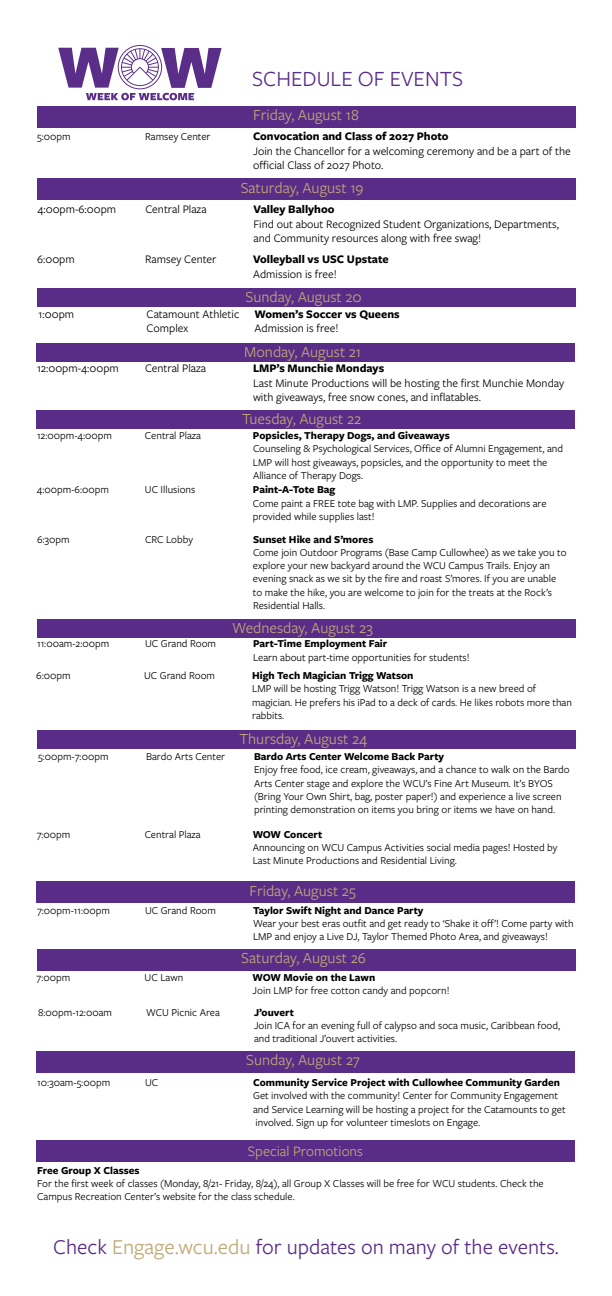
<style>
.page{position:relative;width:612px;height:1296px;background:#fff}
.page>*{position:absolute;margin:0;border:0;box-sizing:border-box;transform-origin:0 0}
.t1{font:22.5px "Freight Sans Pro";color:#592c88}
.t2{font:22px "Freight Sans Pro";color:#592c88}
.t3{font:16px "Freight Sans Pro";color:#c1a875}
.t4{font:15px "Freight Sans Pro";color:#c1a875}
.t5{font:12px/14.4px "Freight Sans Pro";color:#000}
.t6{font:700 12px "Freight Sans Pro";color:#000}
.t7{font:11px/13.2px "Freight Sans Pro";color:#000}
.t8{font:700 11px "Freight Sans Pro";color:#000}
.t9{font:11px/13.2px "Freight Sans Pro";letter-spacing:-.005em;color:#000101}
.t10{font:700 11px "Freight Sans Pro";color:#000101}
.s1{color:#c1a875}
</style>
<div class="page">
<div style="left:36px;top:343px;width:539px;height:18px;background:#592c88"></div>
<div style="left:37px;top:619px;width:539px;height:18px;background:#592c88"></div>
<div style="left:37px;top:179px;width:539px;height:21px;background:#592c88"></div>
<div style="left:37px;top:731px;width:539px;height:18px;background:#592c88"></div>
<div style="left:36px;top:881px;width:539px;height:22px;background:#592c88"></div>
<div style="left:37px;top:949px;width:539px;height:21px;background:#592c88"></div>
<div style="left:36px;top:411px;width:539px;height:18px;background:#592c88"></div>
<div style="left:37px;top:106px;width:539px;height:21px;background:#592c88"></div>
<div style="left:36px;top:1140px;width:539px;height:22px;background:#592c88"></div>
<svg style="left:58px;top:45px;width:164px;height:55px"></svg>
<div style="left:36px;top:1051px;width:539px;height:21px;background:#592c88"></div>
<div style="left:37px;top:289px;width:539px;height:18px;background:#592c88"></div>
<h1 class="t1" style="left:252px;top:64px;width:212px">SCHEDULE OF EVENTS</h1>
<h3 class="t3" style="left:253px;top:104px;width:107px">Friday, August 18</h3>
<p class="t7" style="left:37px;top:130px;width:35px">5:00pm</p>
<p class="t7" style="left:145px;top:130px;width:67px">Ramsey Center</p>
<p class="t6" style="left:253px;top:128px;width:197px">Convocation and Class of 2027 Photo</p>
<p class="t5" style="left:253px;top:143px;width:319px">Join the Chancellor for a welcoming ceremony and be a part of the official Class of 2027 Photo.</p>
<h3 class="t3" style="left:241px;top:177px;width:124px">Saturday, August 19</h3>
<p class="t5" style="left:37px;top:202px;width:80px">4:00pm-6:00pm</p>
<p class="t5" style="left:145px;top:202px;width:63px">Central Plaza</p>
<p class="t6" style="left:253px;top:201px;width:83px">Valley Ballyhoo</p>
<p class="t5" style="left:253px;top:216px;width:307px">Find out about Recognized Student Organizations, Departments, and Community resources along with free swag!</p>
<p class="t5" style="left:37px;top:252px;width:39px">6:00pm</p>
<p class="t5" style="left:145px;top:252px;width:73px">Ramsey Center</p>
<p class="t6" style="left:253px;top:251px;width:137px">Volleyball vs USC Upstate</p>
<p class="t5" style="left:253px;top:266px;width:85px">Admission is free!</p>
<h3 class="t3" style="left:246px;top:286px;width:118px">Sunday, August 20</h3>
<p class="t5" style="left:39px;top:306px;width:37px">1:00pm</p>
<p class="t5" style="left:147px;top:306px;width:94px">Catamount Athletic</p>
<p class="t6" style="left:255px;top:306px;width:147px">Women’s Soccer vs Queens</p>
<p class="t5" style="left:147px;top:321px;width:43px">Complex</p>
<p class="t5" style="left:255px;top:321px;width:85px">Admission is free!</p>
<h3 class="t3" style="left:244px;top:341px;width:118px">Monday, August 21</h3>
<p class="t5" style="left:37px;top:361px;width:83px">12:00pm-4:00pm</p>
<p class="t5" style="left:145px;top:361px;width:63px">Central Plaza</p>
<p class="t6" style="left:253px;top:360px;width:133px">LMP’s Munchie Mondays</p>
<p class="t5" style="left:253px;top:375px;width:313px">Last Minute Productions will be hosting the first Munchie Monday with giveaways, free snow cones, and inflatables.</p>
<h3 class="t3" style="left:242px;top:408px;width:121px">Tuesday, August 22</h3>
<p class="t7" style="left:37px;top:429px;width:77px">12:00pm-4:00pm</p>
<p class="t7" style="left:145px;top:429px;width:58px">Central Plaza</p>
<p class="t8" style="left:253px;top:428px;width:198px">Popsicles, Therapy Dogs, and Giveaways</p>
<p class="t7" style="left:253px;top:442px;width:312px">Counseling &amp; Psychological Services, Office of Alumni Engagement, and<br>LMP will host giveaways, popsicles, and the opportunity to meet the<br>Alliance of Therapy Dogs.</p>
<p class="t7" style="left:37px;top:483px;width:74px">4:00pm-6:00pm</p>
<p class="t7" style="left:145px;top:483px;width:52px">UC Illusions</p>
<p class="t8" style="left:253px;top:482px;width:84px">Paint-A-Tote Bag</p>
<p class="t7" style="left:253px;top:496px;width:295px">Come paint a FREE tote bag with LMP. Supplies and decorations are provided while supplies last!</p>
<p class="t7" style="left:37px;top:532px;width:34px">6:30pm</p>
<p class="t7" style="left:145px;top:532px;width:50px">CRC Lobby</p>
<p class="t8" style="left:253px;top:532px;width:122px">Sunset Hike and S’mores</p>
<p class="t7" style="left:253px;top:545px;width:315px">Come join Outdoor Programs (Base Camp Cullowhee) as we take you to explore your new backyard around the WCU Campus Trails. Enjoy an evening snack as we sit by the fire and roast S’mores. If you are unable to make the hike, you are welcome to join for the treats at the Rock’s Residential Halls.</p>
<h3 class="t3" style="left:232px;top:617px;width:142px">Wednesday, August 23</h3>
<p class="t7" style="left:37px;top:637px;width:74px">11:00am-2:00pm</p>
<p class="t7" style="left:145px;top:637px;width:72px">UC Grand Room</p>
<p class="t8" style="left:253px;top:636px;width:136px">Part-Time Employment Fair</p>
<p class="t7" style="left:253px;top:650px;width:218px">Learn about part-time opportunities for students!</p>
<p class="t9" style="left:36px;top:669px;width:36px">6:00pm</p>
<p class="t9" style="left:144px;top:669px;width:72px">UC Grand Room</p>
<p class="t10" style="left:252px;top:668px;width:163px">High Tech Magician Trigg Watson</p>
<p class="t9" style="left:252px;top:682px;width:321px">LMP will be hosting Trigg Watson! Trigg Watson is a new breed of magician. He prefers his iPad to a deck of cards. He likes robots more than rabbits.</p>
<h3 class="t3" style="left:239px;top:728px;width:129px">Thursday, August 24</h3>
<p class="t7" style="left:38px;top:750px;width:72px">5:00pm-7:00pm</p>
<p class="t7" style="left:146px;top:750px;width:81px">Bardo Arts Center</p>
<p class="t8" style="left:254px;top:749px;width:192px">Bardo Arts Center Welcome Back Party</p>
<p class="t7" style="left:254px;top:763px;width:317px">Enjoy free food, ice cream, giveaways, and a chance to walk on the Bardo Arts Center stage and explore the WCU’s Fine Art Museum. It’s BYOS (Bring Your Own Shirt, bag, poster paper!) and experience a live screen printing demonstration on items you bring or items we have on hand.</p>
<p class="t7" style="left:37px;top:827px;width:35px">7:00pm</p>
<p class="t7" style="left:145px;top:827px;width:58px">Central Plaza</p>
<p class="t8" style="left:253px;top:827px;width:71px">WOW Concert</p>
<p class="t7" style="left:253px;top:840px;width:306px">Announcing on WCU Campus Activities social media pages! Hosted by<br>Last Minute Productions and Residential Living.</p>
<h3 class="t3" style="left:249px;top:880px;width:108px">Friday, August 25</h3>
<p class="t7" style="left:37px;top:903px;width:75px">7:00pm-11:00pm</p>
<p class="t7" style="left:145px;top:903px;width:72px">UC Grand Room</p>
<p class="t8" style="left:253px;top:902px;width:172px">Taylor Swift Night and Dance Party</p>
<p class="t7" style="left:253px;top:916px;width:322px">Wear your best eras outfit and get ready to ‘Shake it off’! Come party with<br>LMP and enjoy a Live DJ, Taylor Themed Photo Area, and giveaways!</p>
<h3 class="t3" style="left:241px;top:947px;width:126px">Saturday, August 26</h3>
<p class="t7" style="left:37px;top:971px;width:35px">7:00pm</p>
<p class="t7" style="left:145px;top:971px;width:40px">UC Lawn</p>
<p class="t8" style="left:253px;top:970px;width:124px">WOW Movie on the Lawn</p>
<p class="t7" style="left:253px;top:984px;width:198px">Join LMP for free cotton candy and popcorn!</p>
<p class="t7" style="left:38px;top:1005px;width:76px">8:00pm-12:00am</p>
<p class="t7" style="left:146px;top:1005px;width:75px">WCU Picnic Area</p>
<p class="t8" style="left:254px;top:1005px;width:41px">J’ouvert</p>
<p class="t7" style="left:254px;top:1018px;width:308px">Join ICA for an evening full of calypso and soca music, Caribbean food, and traditional J’ouvert activities.</p>
<h3 class="t3" style="left:246px;top:1049px;width:115px">Sunday, August 27</h3>
<p class="t7" style="left:37px;top:1076px;width:75px">10:30am-5:00pm</p>
<p class="t7" style="left:145px;top:1076px;width:15px">UC</p>
<p class="t8" style="left:253px;top:1075px;width:308px">Community Service Project with Cullowhee Community Garden</p>
<p class="t7" style="left:253px;top:1089px;width:314px">Get involved with the community! Center for Community Engagement and Service Learning will be hosting a project for the Catamounts to get involved. Sign up for volunteer timeslots on Engage.</p>
<h3 class="t4" style="left:248px;top:1141px;width:117px">Special Promotions</h3>
<p class="t8" style="left:37px;top:1162px;width:104px">Free Group X Classes</p>
<p class="t7" style="left:37px;top:1176px;width:508px">For the first week of classes (Monday, 8/21- Friday, 8/24), all Group X Classes will be free for WCU students. Check the<br>Campus Recreation Center’s website for the class schedule.</p>
<h2 class="t2" style="left:53px;top:1232px;width:507px">Check <span class="s1">Engage.wcu.edu</span> for updates on many of the events.</h2>
</div>
